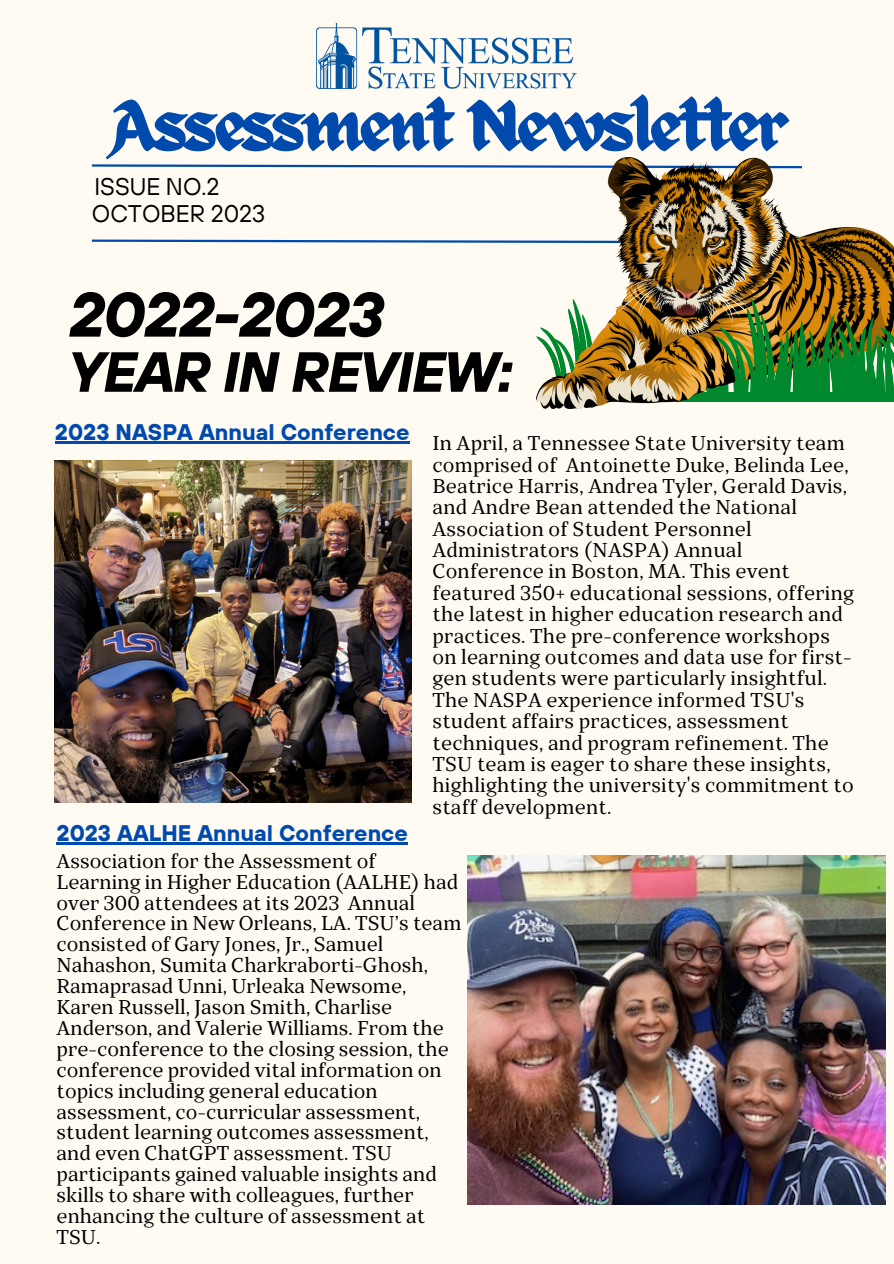
<style>
.page{position:relative;width:894px;height:1264px;background:#fff}
.page>*{position:absolute;margin:0;border:0;box-sizing:border-box;transform-origin:0 0}
.t1{font:70.5px "ED Celandine";letter-spacing:-.05em;color:#004aad}
.t2{font:italic 700 62.85px "TT Hoves";letter-spacing:-.035em;color:#000}
.t3{font:italic 700 56.4px "TT Hoves";letter-spacing:-.035em;color:#000}
.t4{font:24px "TT Hoves";color:#000}
.t5{font:700 22.5px "TT Hoves";color:#004aad}
.t6{font:19.8px/20.9px "TT Bells";letter-spacing:.01em;color:#000}
</style>
<div class="page">
<div style="left:0;top:0;width:893px;height:1263px;background:#fffbf2"></div>
<svg style="left:91px;top:164px;width:445px;height:4px"></svg>
<svg style="left:91px;top:239px;width:445px;height:4px"></svg>
<img style="left:536px;top:158px;width:357px;height:251px">
<svg style="left:536px;top:286px;width:358px;height:115px;background:#778342"></svg>
<img style="left:55px;top:460px;width:357px;height:342px">
<img style="left:467px;top:855px;width:417px;height:349px">
<img style="left:317px;top:23px;width:260px;height:66px">
<hr style="left:55px;top:441px;width:354px;height:2px;background:#004aad">
<hr style="left:57px;top:842px;width:351px;height:2px;background:#004aad">
<p class="t1" style="left:107px;top:87px;width:681px">Assessment Newsletter</p>
<p class="t4" style="left:94px;top:171px;width:126px">ISSUE NO.2</p>
<p class="t4" style="left:92px;top:198px;width:175px">OCTOBER 2023</p>
<p class="t2" style="left:69px;top:274px;width:317px">2022-2023</p>
<p class="t3" style="left:69px;top:335px;width:446px">YEAR IN REVIEW:</p>
<p class="t5" style="left:55px;top:417px;width:356px">2023 NASPA Annual Conference</p>
<p class="t5" style="left:57px;top:818px;width:353px">2023 AALHE Annual Conference</p>
<p class="t6" style="left:432px;top:433px;width:423px;line-height:21.3px">In April, a Tennessee State University team comprised of Antoinette Duke, Belinda Lee, Beatrice Harris, Andrea Tyler, Gerald Davis, and Andre Bean attended the National Association of Student Personnel Administrators (NASPA) Annual Conference in Boston, MA. This event featured 350+ educational sessions, offering the latest in higher education research and practices. The pre-conference workshops on learning outcomes and data use for first&shy;gen students were particularly insightful.<br>The NASPA experience informed TSU's student affairs practices, assessment techniques, and program refinement. The TSU team is eager to share these insights, highlighting the university's commitment to staff development.</p>
<p class="t6" style="left:57px;top:850px;width:406px">Association for the Assessment of Learning in Higher Education (AALHE) had over 300 attendees at its 2023 Annual Conference in New Orleans, LA. TSU’s team consisted of Gary Jones, Jr., Samuel Nahashon, Sumita Charkraborti-Ghosh, Ramaprasad Unni, Urleaka Newsome, Karen Russell, Jason Smith, Charlise Anderson, and Valerie Williams. From the pre-conference to the closing session, the conference provided vital information on topics including general education assessment, co-curricular assessment, student learning outcomes assessment, and even ChatGPT assessment. TSU participants gained valuable insights and skills to share with colleagues, further enhancing the culture of assessment at TSU.</p>
</div>
